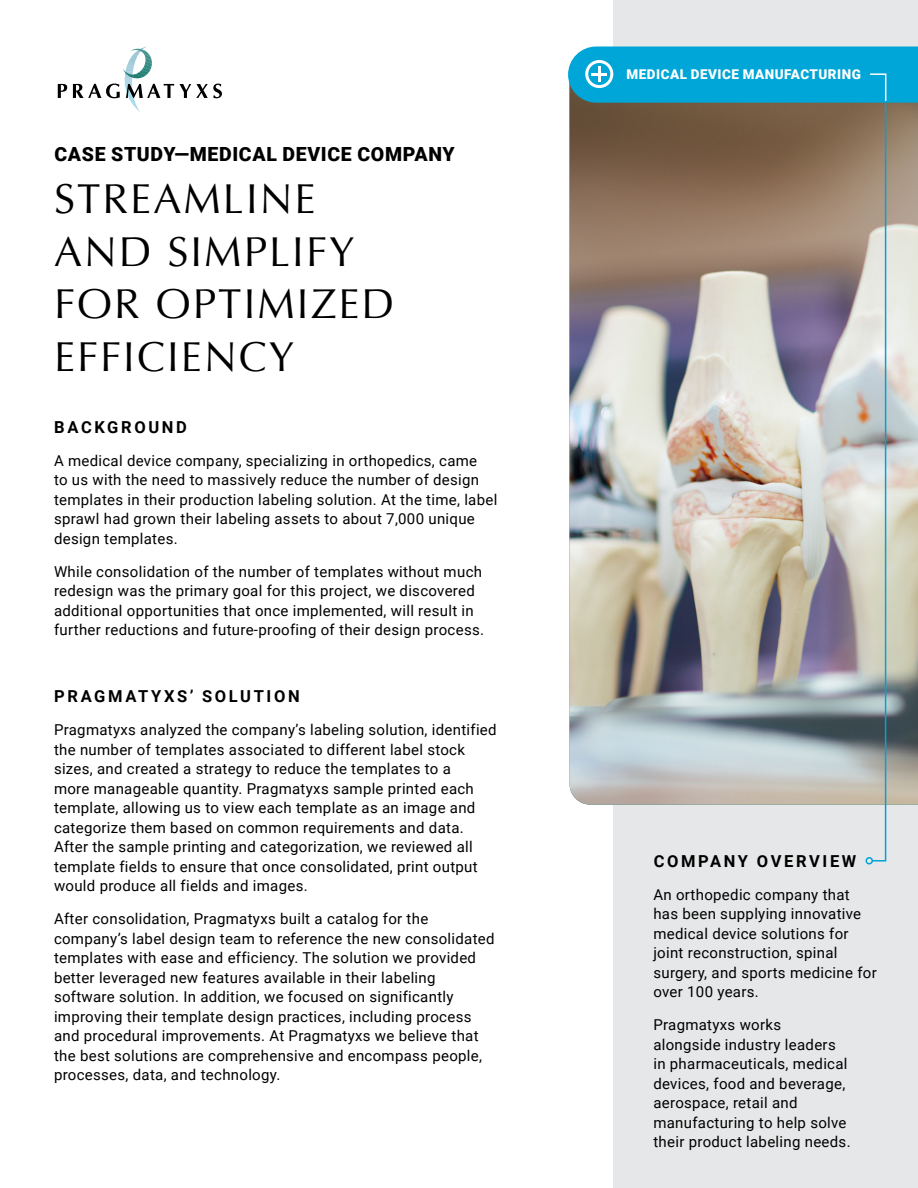
<style>
.page{position:relative;width:918px;height:1188px;background:#fff}
.page>*{position:absolute;margin:0;border:0;box-sizing:border-box;transform-origin:0 0}
.t1{font:42px/52.5px "Optima";letter-spacing:.05em;color:#000}
.t2{font:900 19.5px "Roboto";letter-spacing:.035em;color:#000}
.t3{font:700 16.5px "Roboto";letter-spacing:.16em;color:#000}
.t4{font:15px/19.5px "Roboto";letter-spacing:.02em;color:#000}
.t5{font:900 13.5px "Roboto";letter-spacing:.035em;color:#fff}
</style>
<div class="page">
<div style="left:613px;top:0;width:305px;height:1188px;background:#e6e7e8"></div>
<svg style="left:58px;top:84px;width:9px;height:14px"></svg>
<svg style="left:73px;top:46px;width:149px;height:66px"></svg>
<div style="left:866px;top:857px;width:7px;height:8px;border:2px solid #00a3d6;border-radius:50%"></div>
<img style="left:568px;top:46px;width:350px;height:816px">
<h2 class="t2" style="left:54px;top:140px;width:402px">CASE STUDY—MEDICAL DEVICE COMPANY</h2>
<h1 class="t1" style="left:54px;top:173px;width:342px">STREAMLINE<br>AND SIMPLIFY<br>FOR OPTIMIZED<br>EFFICIENCY</h1>
<p class="t3" style="left:54px;top:416px;width:134px">BACKGROUND</p>
<p class="t4" style="left:54px;top:450px;width:445px">A medical device company, specializing in orthopedics, came<br>to us with the need to massively reduce the number of design templates in their production labeling solution. At the time, label sprawl had grown their labeling assets to about 7,000 unique design templates.</p>
<p class="t4" style="left:54px;top:561px;width:432px">While consolidation of the number of templates without much redesign was the primary goal for this project, we discovered additional opportunities that once implemented, will result in further reductions and future-proofing of their design process.</p>
<p class="t3" style="left:54px;top:685px;width:247px">PRAGMATYXS’ SOLUTION</p>
<p class="t4" style="left:54px;top:719px;width:444px">Pragmatyxs analyzed the company’s labeling solution, identified the number of templates associated to different label stock sizes, and created a strategy to reduce the templates to a<br>more manageable quantity. Pragmatyxs sample printed each template, allowing us to view each template as an image and categorize them based on common requirements and data.<br>After the sample printing and categorization, we reviewed all template fields to ensure that once consolidated, print output would produce all fields and images.</p>
<p class="t4" style="left:54px;top:908px;width:442px">After consolidation, Pragmatyxs built a catalog for the company’s label design team to reference the new consolidated templates with ease and efficiency. The solution we provided better leveraged new features available in their labeling software solution. In addition, we focused on significantly improving their template design practices, including process and procedural improvements. At Pragmatyxs we believe that the best solutions are comprehensive and encompass people, processes, data, and technology.</p>
<p class="t5" style="left:627px;top:65px;width:236px">MEDICAL DEVICE MANUFACTURING</p>
<p class="t3" style="left:654px;top:849px;width:204px">COMPANY OVERVIEW</p>
<p class="t4" style="left:653px;top:884px;width:225px">An orthopedic company that has been supplying innovative medical device solutions for joint reconstruction, spinal surgery, and sports medicine for over 100 years.</p>
<p class="t4" style="left:653px;top:1015px;width:199px">Pragmatyxs works alongside industry leaders in pharmaceuticals, medical devices, food and beverage, aerospace, retail and manufacturing to help solve their product labeling needs.</p>
</div>
